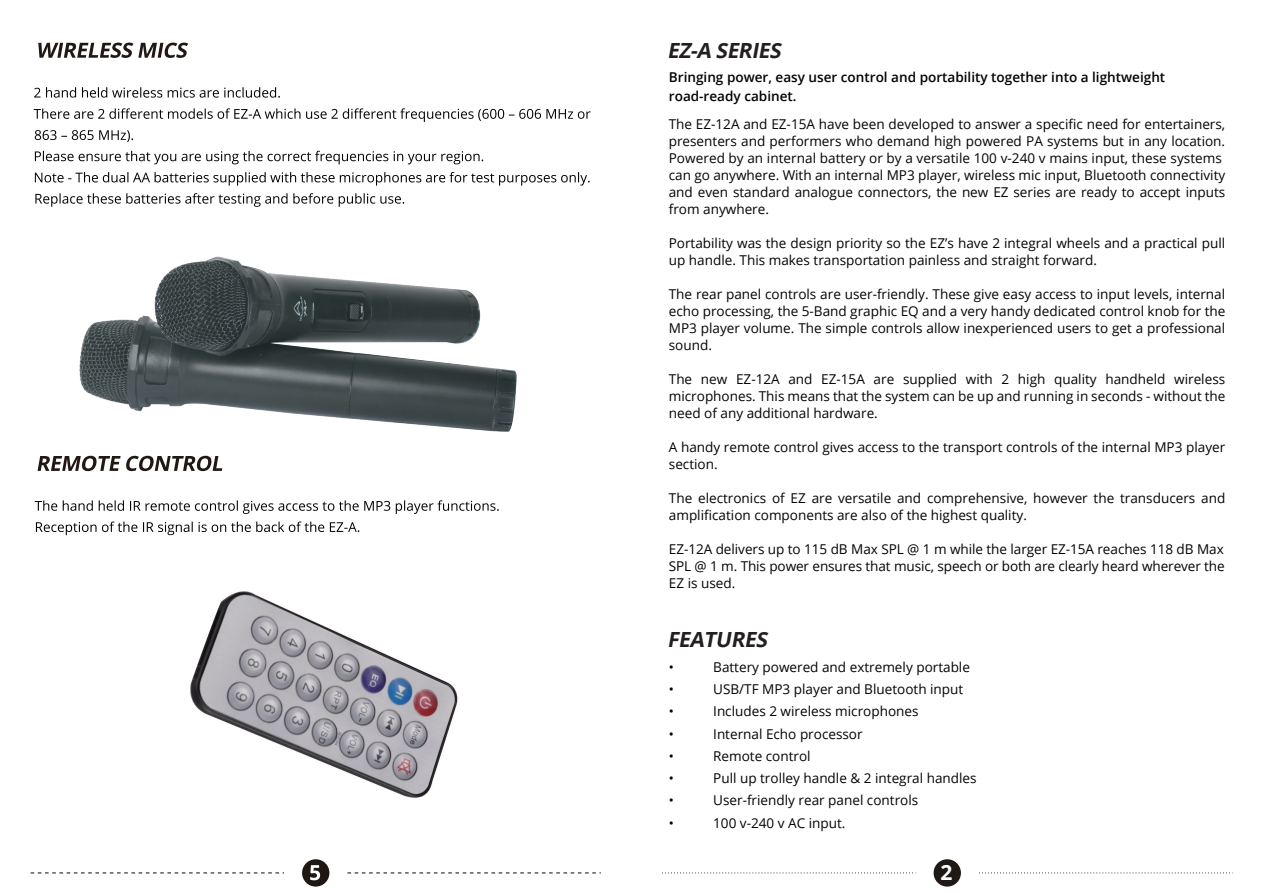
<style>
.page{position:relative;width:1263px;height:893px;background:#fff}
.page>*{position:absolute;margin:0;border:0;box-sizing:border-box;transform-origin:0 0}
.t1{font:700 21px "Open Sans";color:#fff}
.t2{font:italic 700 20.85px "Open Sans";color:#231f20}
.t3{font:13.5px/17px "Open Sans";color:#030303}
.t4{font:600 13.5px/19px "Open Sans";color:#030303}
</style>
<div class="page">
<svg style="left:31px;top:872px;width:253px;height:1px"></svg>
<svg style="left:347px;top:872px;width:254px;height:1px"></svg>
<div style="left:302px;top:859px;width:27px;height:28px;background:#1e1713;border-radius:50%"></div>
<svg style="left:310px;top:865px;width:10px;height:15px"></svg>
<svg style="left:38px;top:43px;width:150px;height:15px"></svg>
<svg style="left:35px;top:500px;width:464px;height:14px"></svg>
<svg style="left:36px;top:521px;width:323px;height:14px"></svg>
<img style="left:190px;top:591px;width:268px;height:207px">
<svg style="left:34px;top:87px;width:246px;height:11px"></svg>
<svg style="left:34px;top:108px;width:557px;height:14px"></svg>
<svg style="left:35px;top:130px;width:98px;height:12px"></svg>
<svg style="left:35px;top:151px;width:448px;height:13px"></svg>
<svg style="left:35px;top:172px;width:555px;height:14px"></svg>
<svg style="left:35px;top:193px;width:369px;height:14px"></svg>
<svg style="left:38px;top:456px;width:184px;height:15px"></svg>
<img style="left:79px;top:256px;width:438px;height:176px">
<svg style="left:662px;top:872px;width:251px;height:1px"></svg>
<svg style="left:979px;top:872px;width:251px;height:1px"></svg>
<div style="left:933px;top:859px;width:28px;height:28px;background:#201814;border-radius:50%"></div>
<h2 class="t2" style="left:667px;top:35px;width:120px">EZ-A SERIES</h2>
<p class="t4" style="left:669px;top:68px;width:498px">Bringing power, easy user control and portability together into a lightweight road-ready cabinet.</p>
<p class="t3" style="left:669px;top:116px;width:558px">The EZ-12A and EZ-15A have been developed to answer a specific need for entertainers, presenters and performers who demand high powered PA systems but in any location.<br>Powered by an internal battery or by a versatile 100 v-240 v mains input, these systems can go anywhere. With an internal MP3 player, wireless mic input, Bluetooth connectivity and even standard analogue connectors, the new EZ series are ready to accept inputs from anywhere.</p>
<p class="t3" style="left:669px;top:235px;width:558px">Portability was the design priority so the EZ’s have 2 integral wheels and a practical pull up handle. This makes transportation painless and straight forward.</p>
<p class="t3" style="left:669px;top:285px;width:558px;text-align:justify">The rear panel controls are user-friendly. These give easy access to input levels, internal echo processing, the 5-Band graphic EQ and a very handy dedicated control knob for the MP3 player volume. The simple controls allow inexperienced users to get a professional sound.</p>
<p class="t3" style="left:669px;top:370px;width:558px;text-align:justify">The new EZ-12A and EZ-15A are supplied with 2 high quality handheld wireless microphones. This means that the system can be up and running in seconds - without the need of any additional hardware.</p>
<p class="t3" style="left:669px;top:438px;width:558px">A handy remote control gives access to the transport controls of the internal MP3 player section.</p>
<p class="t3" style="left:669px;top:489px;width:558px">The electronics of EZ are versatile and comprehensive, however the transducers and amplification components are also of the highest quality.</p>
<p class="t3" style="left:669px;top:540px;width:557px;text-align:justify">EZ-12A delivers up to 115 dB Max SPL @ 1 m while the larger EZ-15A reaches 118 dB Max SPL @ 1 m. This power ensures that music, speech or both are clearly heard wherever the EZ is used.</p>
<h2 class="t2" style="left:667px;top:624px;width:106px">FEATURES</h2>
<p class="t3" style="left:669px;top:658px;width:7px">•</p>
<p class="t3" style="left:713px;top:658px;width:258px">Battery powered and extremely portable</p>
<p class="t3" style="left:669px;top:680px;width:7px">•</p>
<p class="t3" style="left:713px;top:680px;width:252px">USB/TF MP3 player and Bluetooth input</p>
<p class="t3" style="left:669px;top:703px;width:7px">•</p>
<p class="t3" style="left:713px;top:703px;width:207px">Includes 2 wireless microphones</p>
<p class="t3" style="left:669px;top:725px;width:7px">•</p>
<p class="t3" style="left:713px;top:725px;width:151px">Internal Echo processor</p>
<p class="t3" style="left:669px;top:747px;width:7px">•</p>
<p class="t3" style="left:713px;top:747px;width:99px">Remote control</p>
<p class="t3" style="left:669px;top:769px;width:7px">•</p>
<p class="t3" style="left:713px;top:769px;width:265px">Pull up trolley handle &amp; 2 integral handles</p>
<p class="t3" style="left:669px;top:792px;width:7px">•</p>
<p class="t3" style="left:713px;top:792px;width:207px">User-friendly rear panel controls</p>
<p class="t3" style="left:669px;top:814px;width:7px">•</p>
<p class="t3" style="left:713px;top:814px;width:134px">100 v-240 v AC input.</p>
<h1 class="t1" style="left:941px;top:858px;width:13px">2</h1>
</div>
